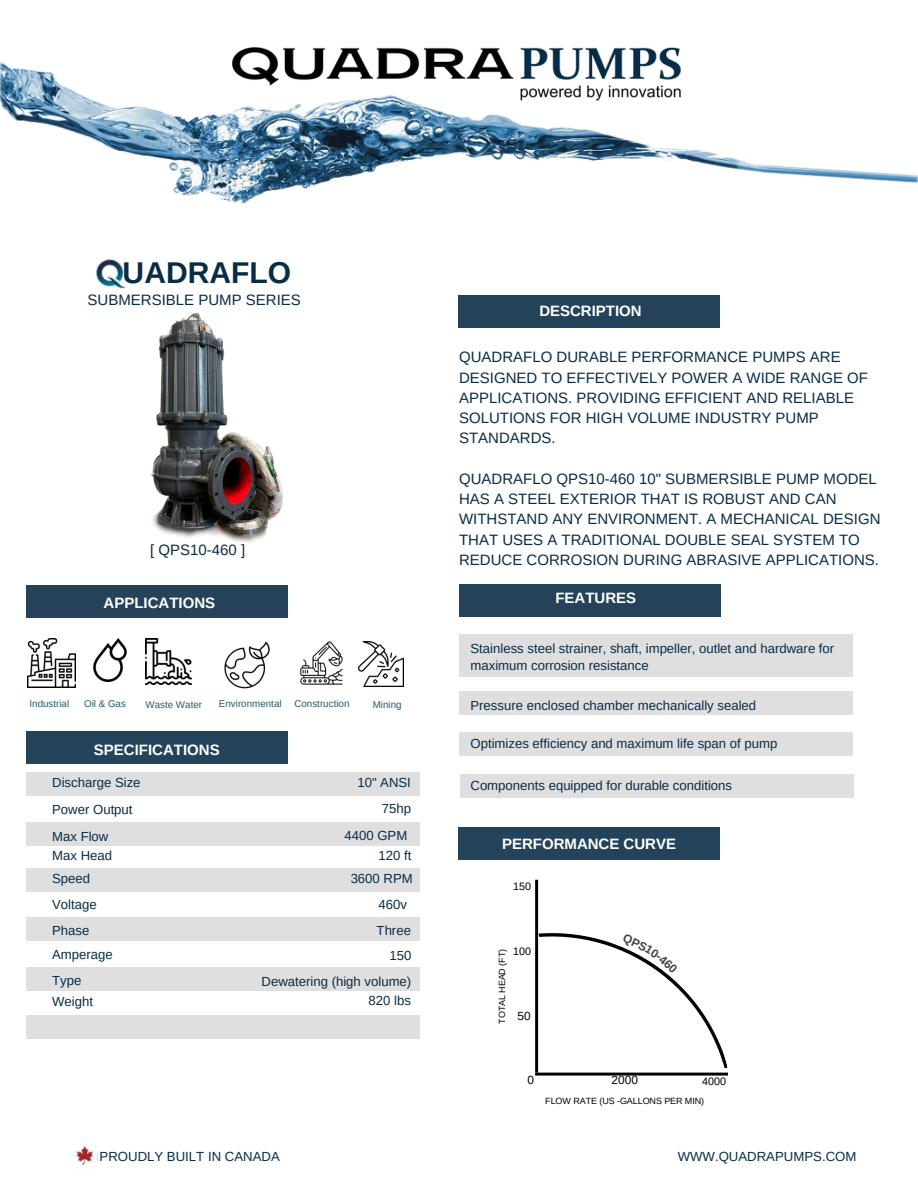
<style>
.page{position:relative;width:918px;height:1188px;background:#fff}
.page>*{position:absolute;margin:0;border:0;box-sizing:border-box;transform-origin:0 0}
.t1{font:700 30px "Arimo";color:#092c46}
.t2{font:15px/20.2px "Arimo";color:#092c46}
.t3{font:700 15px "Arimo";color:#fff}
.t4{font:13.2px/17.5px "Arimo";color:#092c46}
.t5{font:11.85px "Arimo";color:#000}
.t6{font:10.8px "Arimo";color:#000}
.t7{font:9.75px "Arimo";color:#2a5c6b}
.t8{font:9px "Arimo";letter-spacing:-.01em;color:#000}
</style>
<div class="page">
<img style="left:151px;top:312px;width:132px;height:231px">
<img style="left:0;top:62px;width:918px;height:142px">
<img style="left:96px;top:259px;width:30px;height:30px">
<div style="left:459px;top:296px;width:261px;height:32px;background:#24435b"></div>
<div style="left:459px;top:584px;width:261px;height:32px;background:#24435b"></div>
<div style="left:459px;top:634px;width:394px;height:42px;background:#d9d9d9"></div>
<div style="left:459px;top:691px;width:394px;height:23px;background:#d9d9d9"></div>
<div style="left:459px;top:732px;width:394px;height:23px;background:#d9d9d9"></div>
<div style="left:460px;top:774px;width:394px;height:24px;background:#d9d9d9"></div>
<img style="left:195px;top:47px;width:529px;height:88px">
<div style="left:26px;top:773px;width:394px;height:23px;background:#d9d9d9"></div>
<div style="left:26px;top:822px;width:394px;height:24px;background:#d9d9d9"></div>
<div style="left:26px;top:868px;width:394px;height:24px;background:#d9d9d9"></div>
<div style="left:26px;top:917px;width:394px;height:24px;background:#d9d9d9"></div>
<div style="left:26px;top:967px;width:394px;height:24px;background:#d9d9d9"></div>
<div style="left:26px;top:1015px;width:394px;height:24px;background:#d9d9d9"></div>
<div style="left:459px;top:827px;width:261px;height:32px;background:#24435b"></div>
<hr style="left:535px;top:1073px;width:193px;height:3px;background:#000">
<hr style="left:535px;top:880px;width:3px;height:193px;background:#000">
<div style="left:26px;top:731px;width:261px;height:33px;background:#24435b"></div>
<div style="left:26px;top:585px;width:261px;height:32px;background:#24435b"></div>
<img style="left:93px;top:639px;width:34px;height:43px">
<img style="left:224px;top:641px;width:46px;height:47px">
<img style="left:27px;top:639px;width:49px;height:48px">
<img style="left:145px;top:639px;width:47px;height:46px">
<img style="left:300px;top:641px;width:43px;height:44px">
<img style="left:358px;top:641px;width:45px;height:45px">
<img style="left:76px;top:1145px;width:21px;height:21px">
<svg style="left:538px;top:894px;width:190px;height:182px"></svg>
<h1 class="t1" style="left:123px;top:256px;width:170px">UADRAFLO</h1>
<h4 class="t2" style="left:88px;top:290px;width:215px">SUBMERSIBLE PUMP SERIES</h4>
<p class="t2" style="left:150px;top:540px;width:97px">[ QPS10-460 ]</p>
<p class="t3" style="left:104px;top:594px;width:113px">APPLICATIONS</p>
<h5 class="t7" style="left:30px;top:699px;width:41px">Industrial</h5>
<p class="t7" style="left:84px;top:699px;width:43px">Oil &amp; Gas</p>
<p class="t7" style="left:145px;top:699px;width:58px">Waste Water</p>
<p class="t7" style="left:219px;top:699px;width:64px">Environmental</p>
<p class="t7" style="left:294px;top:699px;width:57px">Construction</p>
<p class="t7" style="left:373px;top:699px;width:30px">Mining</p>
<h4 class="t3" style="left:94px;top:741px;width:127px">SPECIFICATIONS</h4>
<h4 class="t3" style="left:539px;top:303px;width:104px">DESCRIPTION</h4>
<h3 class="t2" style="left:459px;top:347px;width:411px">QUADRAFLO DURABLE PERFORMANCE PUMPS ARE DESIGNED TO EFFECTIVELY POWER A WIDE RANGE OF APPLICATIONS. PROVIDING EFFICIENT AND RELIABLE SOLUTIONS FOR HIGH VOLUME INDUSTRY PUMP STANDARDS.</h3>
<h4 class="t2" style="left:459px;top:469px;width:423px">QUADRAFLO QPS10-460 10" SUBMERSIBLE PUMP MODEL HAS A STEEL EXTERIOR THAT IS ROBUST AND CAN WITHSTAND ANY ENVIRONMENT. A MECHANICAL DESIGN THAT USES A TRADITIONAL DOUBLE SEAL SYSTEM TO REDUCE CORROSION DURING ABRASIVE APPLICATIONS.</h4>
<h3 class="t3" style="left:555px;top:590px;width:82px">FEATURES</h3>
<h4 class="t4" style="left:471px;top:639px;width:365px">Stainless steel strainer, shaft, impeller, outlet and hardware for maximum corrosion resistance</h4>
<h3 class="t4" style="left:471px;top:696px;width:287px">Pressure enclosed chamber mechanically sealed</h3>
<p class="t4" style="left:471px;top:735px;width:308px">Optimizes efficiency and maximum life span of pump</p>
<p class="t4" style="left:52px;top:773px;width:90px">Discharge Size</p>
<p class="t4" style="left:471px;top:777px;width:263px">Components equipped for durable conditions</p>
<p class="t4" style="left:52px;top:801px;width:82px">Power Output</p>
<p class="t4" style="left:52px;top:827px;width:58px">Max Flow</p>
<h6 class="t4" style="left:344px;top:827px;width:64px">4400 GPM</h6>
<h6 class="t4" style="left:379px;top:846px;width:34px">120 ft</h6>
<p class="t4" style="left:357px;top:774px;width:55px">10" ANSI</p>
<p class="t4" style="left:382px;top:799px;width:31px">75hp</p>
<h6 class="t3" style="left:502px;top:836px;width:176px">PERFORMANCE CURVE</h6>
<p class="t4" style="left:52px;top:847px;width:61px">Max Head</p>
<p class="t4" style="left:52px;top:870px;width:40px">Speed</p>
<p class="t4" style="left:52px;top:896px;width:46px">Voltage</p>
<p class="t4" style="left:52px;top:922px;width:39px">Phase</p>
<h3 class="t4" style="left:52px;top:945px;width:62px">Amperage</h3>
<h6 class="t4" style="left:52px;top:972px;width:31px">Type</h6>
<h6 class="t4" style="left:351px;top:870px;width:64px">3600 RPM</h6>
<h6 class="t6" style="left:513px;top:880px;width:19px">150</h6>
<h5 class="t4" style="left:379px;top:896px;width:30px">460v</h5>
<h6 class="t4" style="left:377px;top:922px;width:36px">Three</h6>
<h6 class="t4" style="left:389px;top:946px;width:23px">150</h6>
<h6 class="t4" style="left:262px;top:972px;width:151px">Dewatering (high volume)</h6>
<h5 class="t4" style="left:369px;top:991px;width:44px">820 lbs</h5>
<h6 class="t6" style="left:513px;top:945px;width:19px">100</h6>
<h6 class="t8" style="left:497px;top:1024px;width:76px;rotate:-90deg">TOTAL HEAD (FT)</h6>
<h6 class="t4" style="left:52px;top:993px;width:42px">Weight</h6>
<h6 class="t5" style="left:518px;top:1009px;width:15px">50</h6>
<p class="t5" style="left:527px;top:1073px;width:8px">0</p>
<p class="t6" style="left:702px;top:1075px;width:25px">4000</p>
<p class="t5" style="left:612px;top:1073px;width:28px">2000</p>
<p class="t4" style="left:100px;top:1148px;width:182px">PROUDLY BUILT IN CANADA</p>
<p class="t8" style="left:545px;top:1096px;width:160px">FLOW RATE (US -GALLONS PER MIN)</p>
<h3 class="t4" style="left:678px;top:1148px;width:180px">WWW.QUADRAPUMPS.COM</h3>
</div>
